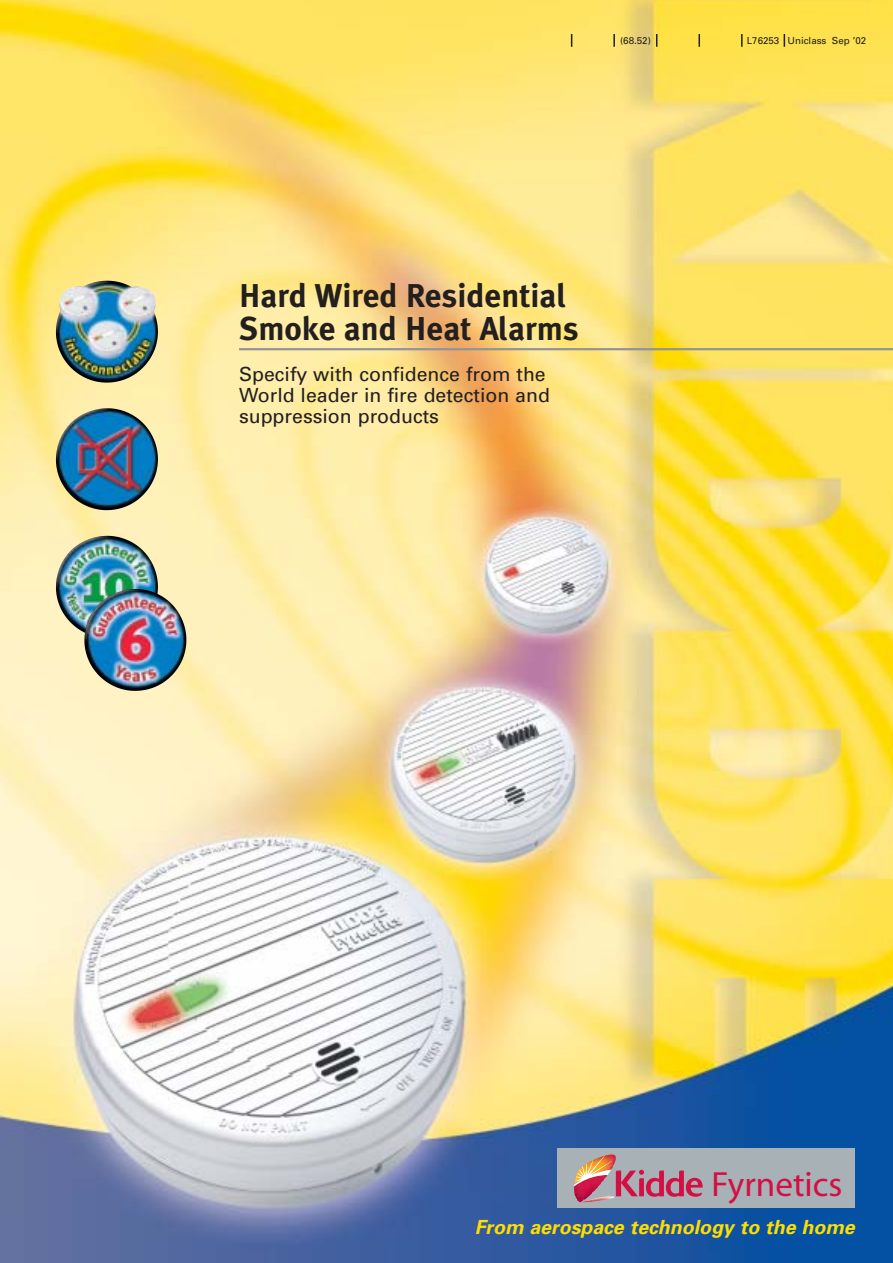
<style>
.page{position:relative;width:893px;height:1263px;background:#fff}
.page>*{position:absolute;margin:0;border:0;box-sizing:border-box;transform-origin:0 0}
.t1{font:35.1px "Frutiger Modified";color:#d30f44}
.t2{font:700 33px/33px "Meta Plus";color:#231f1f}
.t3{font:19.5px/21px "Univers";color:#231f1f}
.t4{font:italic 700 19.5px "Univers";color:#fd0}
.t5{font:9.75px "Univers";color:#231f1f}
</style>
<div class="page">
<img style="left:0;top:0;width:1px;height:1263px">
<img style="left:1px;top:0;width:891px;height:1263px">
<hr style="left:239px;top:348px;width:653px;height:2px;background:#939497">
<svg style="left:571px;top:34px;width:1px;height:13px"></svg>
<svg style="left:613px;top:34px;width:2px;height:13px"></svg>
<svg style="left:656px;top:34px;width:1px;height:13px"></svg>
<svg style="left:698px;top:34px;width:2px;height:13px"></svg>
<svg style="left:741px;top:34px;width:1px;height:13px"></svg>
<svg style="left:783px;top:34px;width:2px;height:13px"></svg>
<img style="left:56px;top:408px;width:102px;height:102px">
<img style="left:56px;top:281px;width:102px;height:102px">
<img style="left:56px;top:536px;width:102px;height:102px">
<img style="left:84px;top:589px;width:102px;height:102px">
<div style="left:557px;top:1148px;width:298px;height:60px;background:#a7b1b6"></div>
<img style="left:607px;top:1197px;width:7px;height:3px">
<img style="left:575px;top:1197px;width:32px;height:5px">
<img style="left:604px;top:1155px;width:12px;height:1px">
<svg style="left:574px;top:1156px;width:128px;height:41px"></svg>
<p class="t5" style="left:620px;top:37px;width:32px">(68.52)</p>
<p class="t5" style="left:746px;top:37px;width:121px">L76253 Uniclass Sep ’02</p>
<h2 class="t2" style="left:239px;top:281px;width:341px">Hard Wired Residential<br>Smoke and Heat Alarms</h2>
<p class="t3" style="left:239px;top:365px;width:312px">Specify with confidence from the<br>World leader in fire detection and suppression products</p>
<h1 class="t1" style="left:711px;top:1167px;width:133px">Fyrnetics</h1>
<p class="t4" style="left:474px;top:1220px;width:381px">From aerospace technology to the home</p>
</div>
